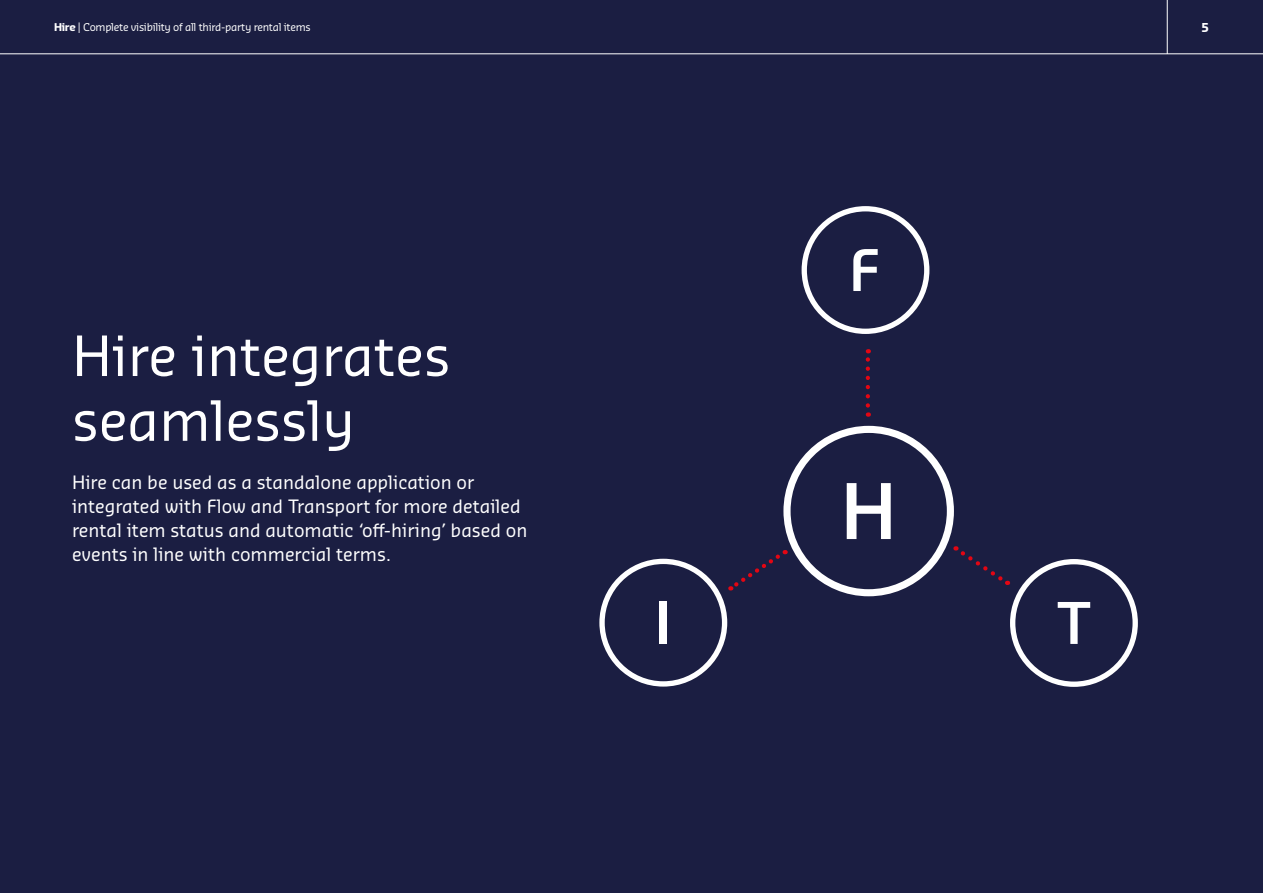
<style>
.page{position:relative;width:1263px;height:893px;background:#1b1e42}
.page>*{position:absolute;margin:0;border:0;box-sizing:border-box;transform-origin:0 0}
.t1{font:54px/64.8px "Sansa Pro";color:#fff}
.t2{font:18px/24px "Sansa Pro";color:#fff}
.t3{font:700 12px "Sansa Pro";color:#fff}
.t4{font:10.5px "Sansa Pro";letter-spacing:-.025em;color:#fff}
.s1{font-weight:700}
</style>
<div class="page">
<hr style="left:0;top:54px;width:1263px;height:1px;background:#fff">
<div style="left:1154px;top:0;width:26px;height:63px;background:#4f6566;opacity:.3"></div>
<hr style="left:1167px;top:0;width:1px;height:54px;background:#fff">
<svg style="left:801px;top:206px;width:128px;height:128px"></svg>
<svg style="left:866px;top:349px;width:4px;height:56px"></svg>
<svg style="left:599px;top:426px;width:539px;height:261px"></svg>
<p class="t4" style="left:54px;top:20px;width:258px"><span class="s1">Hire</span> | Complete visibility of all third-party rental items</p>
<p class="t3" style="left:1201px;top:19px;width:9px">5</p>
<h1 class="t1" style="left:72px;top:323px;width:380px">Hire integrates seamlessly</h1>
<p class="t2" style="left:72px;top:470px;width:457px">Hire can be used as a standalone application or integrated with Flow and Transport for more detailed rental item status and automatic ‘off-hiring’ based on events in line with commercial terms.</p>
</div>
